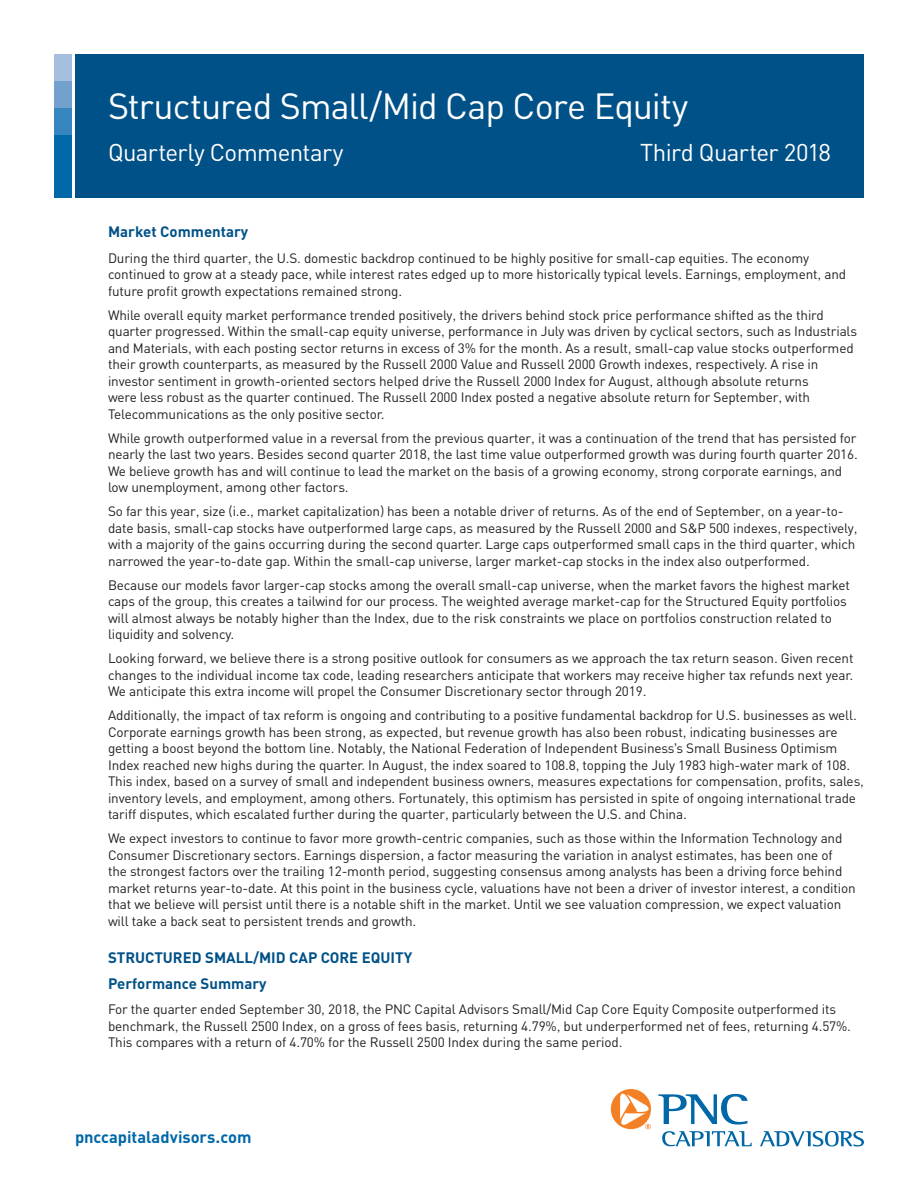
<style>
.page{position:relative;width:918px;height:1188px;background:#fff}
.page>*{position:absolute;margin:0;border:0;box-sizing:border-box;transform-origin:0 0}
.t1{font:36px "PNC Sans";letter-spacing:-.03em;color:#fff}
.t2{font:24px "PNC Sans";letter-spacing:-.025em;color:#fff}
.t3{font:700 16.5px "PNC Sans";letter-spacing:-.005em;color:#0068a9}
.t4{font:700 15px "PNC Sans";color:#005187}
.t5{font:13.5px/16.5px "PNC Sans";letter-spacing:-.01em;color:#231f20}
</style>
<div class="page">
<div style="left:75px;top:54px;width:789px;height:144px;background:#005187"></div>
<div style="left:54px;top:54px;width:18px;height:27px;background:#a5c0df"></div>
<div style="left:54px;top:81px;width:18px;height:27px;background:#73a1ce"></div>
<div style="left:54px;top:108px;width:18px;height:27px;background:#3687bf"></div>
<div style="left:54px;top:135px;width:18px;height:63px;background:#0068a9"></div>
<svg style="left:611px;top:1089px;width:40px;height:40px"></svg>
<svg style="left:658px;top:1094px;width:90px;height:31px"></svg>
<svg style="left:662px;top:1131px;width:90px;height:15px"></svg>
<svg style="left:760px;top:1131px;width:104px;height:15px"></svg>
<p class="t1" style="left:108px;top:84px;width:582px">Structured Small/Mid Cap Core Equity</p>
<p class="t2" style="left:108px;top:138px;width:237px">Quarterly Commentary</p>
<p class="t2" style="left:640px;top:138px;width:192px">Third Quarter 2018</p>
<p class="t4" style="left:108px;top:222px;width:142px">Market Commentary</p>
<p class="t5" style="left:108px;top:250px;width:740px">During the third quarter, the U.S. domestic backdrop continued to be highly positive for small-cap equities. The economy continued to grow at a steady pace, while interest rates edged up to more historically typical levels. Earnings, employment, and future profit growth expectations remained strong.</p>
<p class="t5" style="left:108px;top:307px;width:751px">While overall equity market performance trended positively, the drivers behind stock price performance shifted as the third quarter progressed. Within the small-cap equity universe, performance in July was driven by cyclical sectors, such as Industrials and Materials, with each posting sector returns in excess of 3% for the month. As a result, small-cap value stocks outperformed their growth counterparts, as measured by the Russell 2000 Value and Russell 2000 Growth indexes, respectively. A rise in investor sentiment in growth-oriented sectors helped drive the Russell 2000 Index for August, although absolute returns<br>were less robust as the quarter continued. The Russell 2000 Index posted a negative absolute return for September, with Telecommunications as the only positive sector.</p>
<p class="t5" style="left:108px;top:430px;width:751px">While growth outperformed value in a reversal from the previous quarter, it was a continuation of the trend that has persisted for nearly the last two years. Besides second quarter 2018, the last time value outperformed growth was during fourth quarter 2016.<br>We believe growth has and will continue to lead the market on the basis of a growing economy, strong corporate earnings, and low unemployment, among other factors.</p>
<p class="t5" style="left:108px;top:503px;width:751px">So far this year, size (i.e., market capitalization) has been a notable driver of returns. As of the end of September, on a year-to&shy;date basis, small-cap stocks have outperformed large caps, as measured by the Russell 2000 and S&amp;P 500 indexes, respectively, with a majority of the gains occurring during the second quarter. Large caps outperformed small caps in the third quarter, which narrowed the year-to-date gap. Within the small-cap universe, larger market-cap stocks in the index also outperformed.</p>
<p class="t5" style="left:108px;top:577px;width:744px">Because our models favor larger-cap stocks among the overall small-cap universe, when the market favors the highest market caps of the group, this creates a tailwind for our process. The weighted average market-cap for the Structured Equity portfolios will almost always be notably higher than the Index, due to the risk constraints we place on portfolios construction related to liquidity and solvency.</p>
<p class="t5" style="left:108px;top:650px;width:747px;text-align:justify">Looking forward, we believe there is a strong positive outlook for consumers as we approach the tax return season. Given recent changes to the individual income tax code, leading researchers anticipate that workers may receive higher tax refunds next year.<br>We anticipate this extra income will propel the Consumer Discretionary sector through 2019.</p>
<p class="t5" style="left:108px;top:707px;width:758px">Additionally, the impact of tax reform is ongoing and contributing to a positive fundamental backdrop for U.S. businesses as well.<br>Corporate earnings growth has been strong, as expected, but revenue growth has also been robust, indicating businesses are getting a boost beyond the bottom line. Notably, the National Federation of Independent Business’s Small Business Optimism Index reached new highs during the quarter. In August, the index soared to 108.8, topping the July 1983 high-water mark of 108.<br>This index, based on a survey of small and independent business owners, measures expectations for compensation, profits, sales, inventory levels, and employment, among others. Fortunately, this optimism has persisted in spite of ongoing international trade tariff disputes, which escalated further during the quarter, particularly between the U.S. and China.</p>
<p class="t5" style="left:108px;top:830px;width:749px">We expect investors to continue to favor more growth-centric companies, such as those within the Information Technology and Consumer Discretionary sectors. Earnings dispersion, a factor measuring the variation in analyst estimates, has been one of<br>the strongest factors over the trailing 12-month period, suggesting consensus among analysts has been a driving force behind market returns year-to-date. At this point in the business cycle, valuations have not been a driver of investor interest, a condition that we believe will persist until there is a notable shift in the market. Until we see valuation compression, we expect valuation will take a back seat to persistent trends and growth.</p>
<p class="t4" style="left:108px;top:948px;width:306px">STRUCTURED SMALL/MID CAP CORE EQUITY</p>
<p class="t4" style="left:108px;top:974px;width:160px">Performance Summary</p>
<p class="t5" style="left:108px;top:1001px;width:745px">For the quarter ended September 30, 2018, the PNC Capital Advisors Small/Mid Cap Core Equity Composite outperformed its benchmark, the Russell 2500 Index, on a gross of fees basis, returning 4.79%, but underperformed net of fees, returning 4.57%.<br>This compares with a return of 4.70% for the Russell 2500 Index during the same period.</p>
<p class="t3" style="left:75px;top:1126px;width:178px">pnccapitaladvisors.com</p>
</div>
